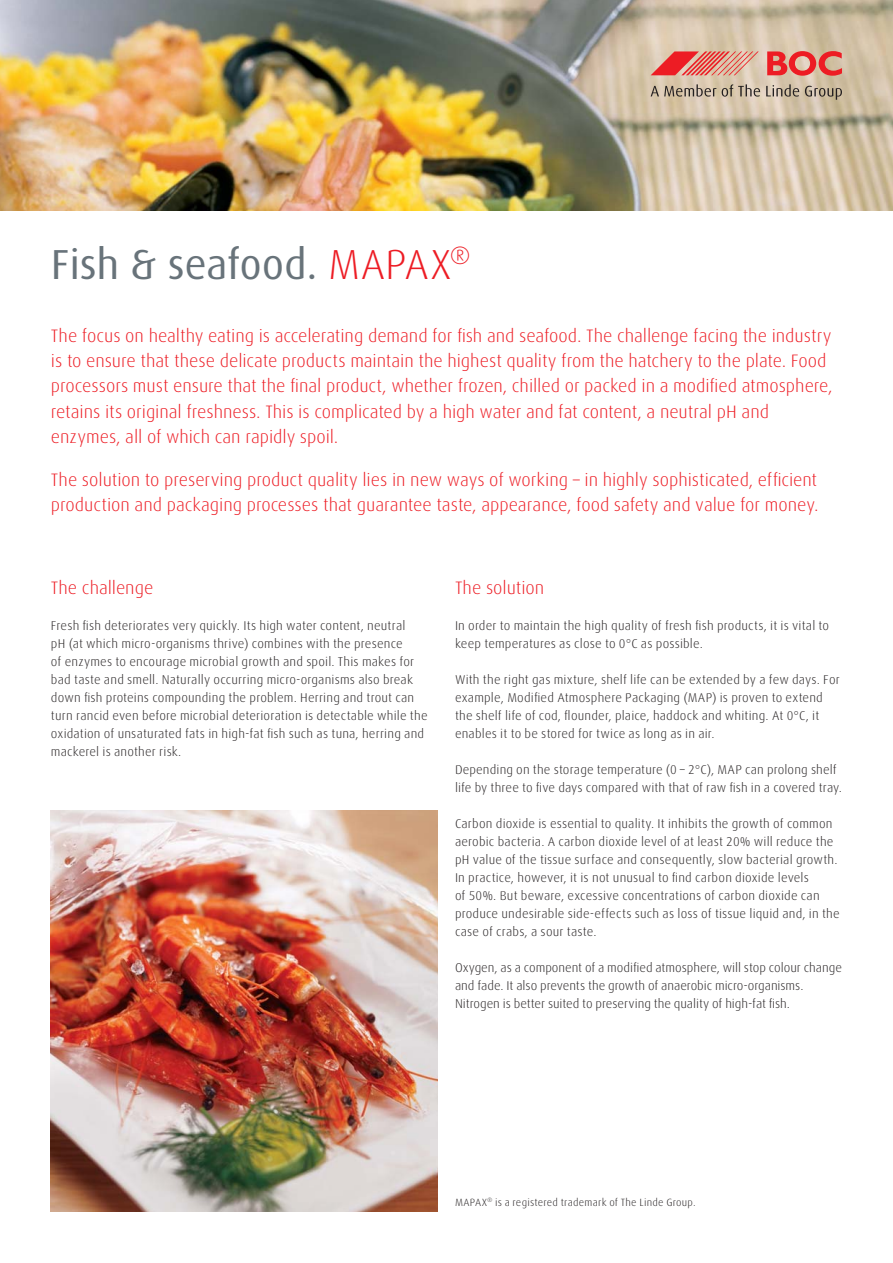
<style>
.page{position:relative;width:893px;height:1263px;background:#fff}
.page>*{position:absolute;margin:0;border:0;box-sizing:border-box;transform-origin:0 0}
.t1{font:42px "Linde Dax";letter-spacing:-.015em;color:#68737a}
.t2{font:300 18px/25.2px "Linde Dax";letter-spacing:-.005em;color:#ed1c24}
.t3{font:300 12.75px/18px "Linde Dax";letter-spacing:.01em;color:#231f20}
.t4{font:300 10.5px "Linde Dax";letter-spacing:.02em;color:#231f20}
.s1{font-weight:300;color:#ed1c24}
</style>
<div class="page">
<img style="left:0;top:0;width:893px;height:211px">
<img style="left:51px;top:811px;width:387px;height:401px">
<svg style="left:651px;top:51px;width:108px;height:24px;background:#e28478"></svg>
<svg style="left:651px;top:84px;width:65px;height:13px"></svg>
<svg style="left:722px;top:84px;width:38px;height:13px"></svg>
<svg style="left:766px;top:84px;width:33px;height:13px"></svg>
<svg style="left:805px;top:86px;width:37px;height:14px"></svg>
<svg style="left:767px;top:51px;width:75px;height:25px;background:#e26b62"></svg>
<h1 class="t1" style="left:51px;top:244px;width:422px">Fish &amp; seafood. <span class="s1">MAPAX</span><sup>®</sup></h1>
<p class="t2" style="left:51px;top:324px;width:783px">The focus on healthy eating is accelerating demand for fish and seafood. The challenge facing the industry is to ensure that these delicate products maintain the highest quality from the hatchery to the plate. Food processors must ensure that the final product, whether frozen, chilled or packed in a modified atmosphere, retains its original freshness. This is complicated by a high water and fat content, a neutral pH and enzymes, all of which can rapidly spoil.</p>
<h2 class="t2" style="left:51px;top:468px;width:769px">The solution to preserving product quality lies in new ways of working – in highly sophisticated, efficient production and packaging processes that guarantee taste, appearance, food safety and value for money.</h2>
<h2 class="t2" style="left:51px;top:576px;width:104px">The challenge</h2>
<p class="t3" style="left:51px;top:617px;width:378px">Fresh fish deteriorates very quickly. Its high water content, neutral<br>pH (at which micro-organisms thrive) combines with the presence<br>of enzymes to encourage microbial growth and spoil. This makes for bad taste and smell. Naturally occurring micro-organisms also break down fish proteins compounding the problem. Herring and trout can turn rancid even before microbial deterioration is detectable while the oxidation of unsaturated fats in high-fat fish such as tuna, herring and mackerel is another risk.</p>
<h2 class="t2" style="left:455px;top:576px;width:91px">The solution</h2>
<p class="t3" style="left:455px;top:617px;width:376px">In order to maintain the high quality of fresh fish products, it is vital to keep temperatures as close to 0°C as possible.</p>
<p class="t3" style="left:455px;top:671px;width:386px">With the right gas mixture, shelf life can be extended by a few days. For example, Modified Atmosphere Packaging (MAP) is proven to extend the shelf life of cod, flounder, plaice, haddock and whiting. At 0°C, it enables it to be stored for twice as long as in air.</p>
<p class="t3" style="left:455px;top:761px;width:389px">Depending on the storage temperature (0 – 2°C), MAP can prolong shelf life by three to five days compared with that of raw fish in a covered tray.</p>
<p class="t3" style="left:455px;top:815px;width:386px">Carbon dioxide is essential to quality. It inhibits the growth of common aerobic bacteria. A carbon dioxide level of at least 20% will reduce the pH value of the tissue surface and consequently, slow bacterial growth.<br>In practice, however, it is not unusual to find carbon dioxide levels<br>of 50%. But beware, excessive concentrations of carbon dioxide can produce undesirable side-effects such as loss of tissue liquid and, in the case of crabs, a sour taste.</p>
<p class="t3" style="left:455px;top:959px;width:388px">Oxygen, as a component of a modified atmosphere, will stop colour change and fade. It also prevents the growth of anaerobic micro-organisms.<br>Nitrogen is better suited to preserving the quality of high-fat fish.</p>
<p class="t4" style="left:455px;top:1197px;width:242px">MAPAX<sup>®</sup> is a registered trademark of The Linde Group.</p>
</div>
